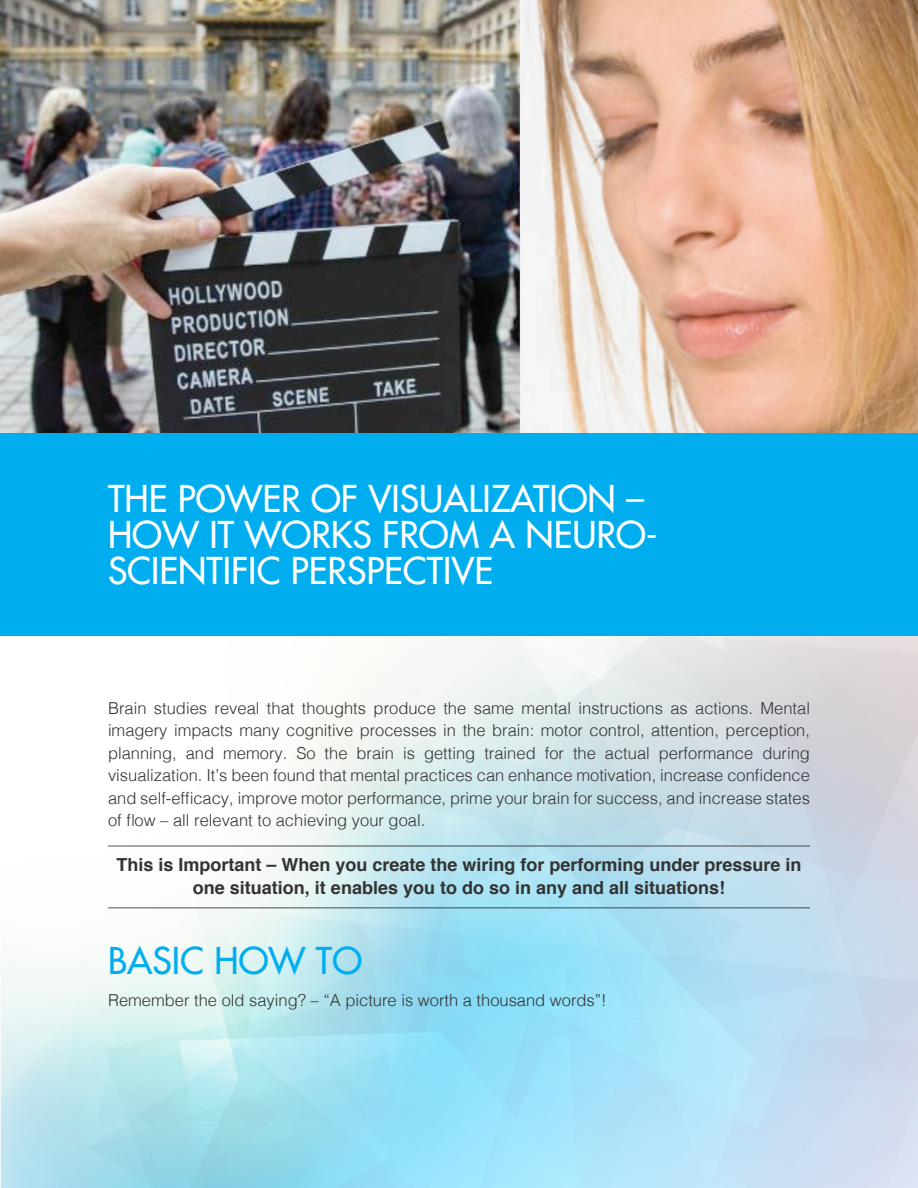
<style>
.page{position:relative;width:918px;height:1188px;background:#fff}
.page>*{position:absolute;margin:0;border:0;box-sizing:border-box;transform-origin:0 0}
.t1{font:36px/36px "Futura LT";color:#fff}
.t2{font:36px "Futura LT";color:#00aeef}
.t3{font:700 18px/22.5px "Helvetica";color:#333;text-align:center}
.t4{font:300 16.5px/22.5px "Helvetica";color:#333;text-align:justify}
</style>
<div class="page">
<img style="left:0;top:636px;width:918px;height:552px">
<img style="left:0;top:0;width:918px;height:434px">
<div style="left:0;top:434px;width:918px;height:202px;background:#00aeef"></div>
<hr style="left:108px;top:846px;width:702px;height:1px;background:#000">
<hr style="left:108px;top:908px;width:702px;height:1px;background:#000">
<p class="t1" style="left:108px;top:480px;width:538px">THE POWER OF VISUALIZATION –</p>
<p class="t1" style="left:108px;top:516px;width:551px">HOW IT WORKS FROM A NEURO-<br>SCIENTIFIC PERSPECTIVE</p>
<p class="t4" style="left:108px;top:696px;width:704px">Brain studies reveal that thoughts produce the same mental instructions as actions. Mental imagery impacts many cognitive processes in the brain: motor control, attention, perception, planning, and memory. So the brain is getting trained for the actual performance during visualization. It’s been found that mental practices can enhance motivation, increase confidence and self-efficacy, improve motor performance, prime your brain for success, and increase states of flow – all relevant to achieving your goal.</p>
<p class="t3" style="left:116px;top:854px;width:687px">This is Important – When you create the wiring for performing under pressure in one situation, it enables you to do so in any and all situations!</p>
<p class="t2" style="left:108px;top:937px;width:256px">BASIC HOW TO</p>
<p class="t4" style="left:108px;top:987px;width:500px">Remember the old saying? – “A picture is worth a thousand words”!</p>
</div>
